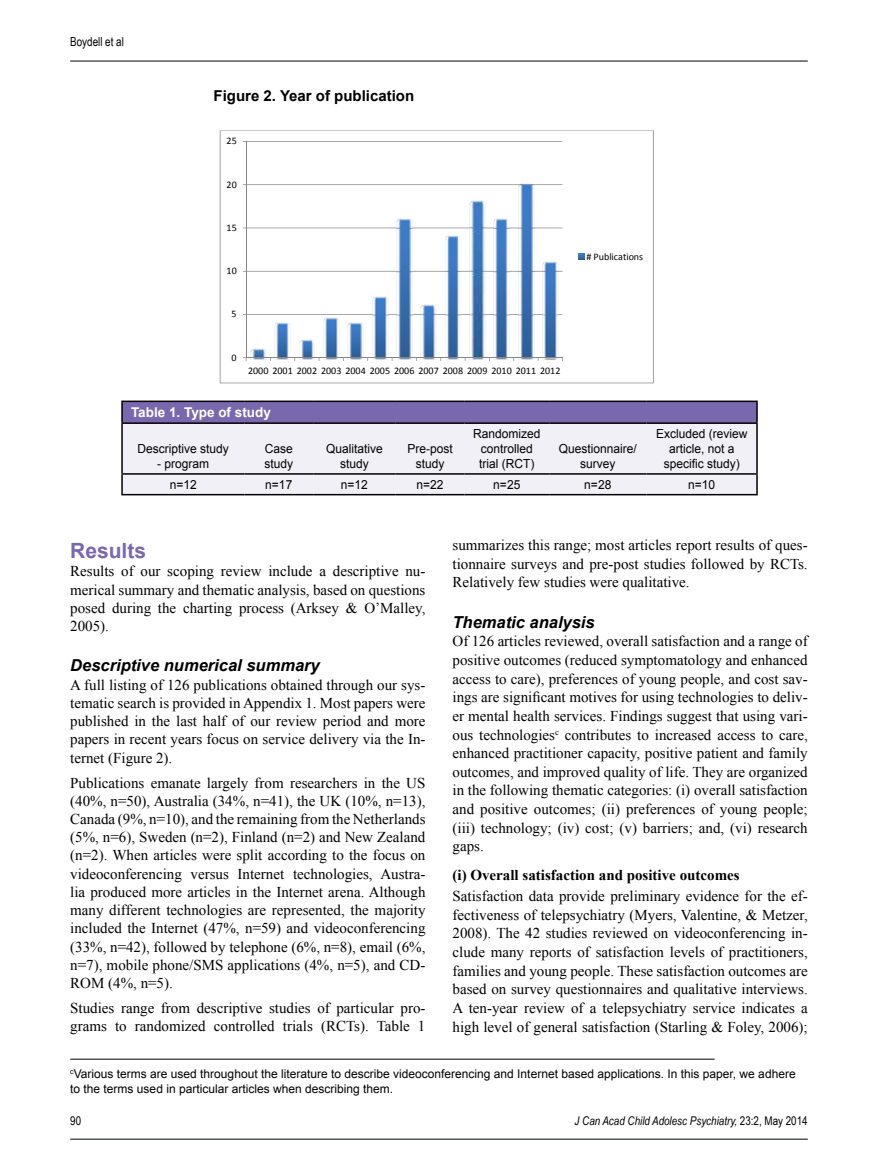
<style>
.page{position:relative;width:878px;height:1175px;background:#fff}
.page>*{position:absolute;margin:0;border:0;box-sizing:border-box;transform-origin:0 0}
.t1{font:700 21px "Arial";color:#7a68ae}
.t2{font:italic 700 16.5px "Arial";color:#000}
.t3{font:15px/18.6px "Times New Roman";color:#000;text-align:justify}
.t4{font:700 15px "Times New Roman";color:#000}
.t5{font:700 15px "Arial";color:#000}
.t6{font:700 13.5px "Arial";color:#fff}
.t7{font:12.45px/15px "Arial";color:#000;text-align:center;scale:.96 1}
.t8{font:12.45px "Arial Narrow";color:#000;scale:.96 1}
.t9{font:12px/15px "Arial";color:#000}
.t10{font:italic 12px "Arial Narrow";color:#000}
.t11{font:12px "Arial Narrow";color:#000}
.t12{font:10.05px "Calibri";color:#000}
.s1{font-style:normal}
</style>
<div class="page">
<hr style="left:70px;top:61px;width:737px;height:1px;background:#000">
<hr style="left:70px;top:1138px;width:737px;height:1px;background:#000">
<svg style="left:220px;top:130px;width:433px;height:253px"></svg>
<div style="left:122px;top:401px;width:635px;height:22px;background:#7a68ae"></div>
<div style="left:123px;top:424px;width:633px;height:70px;background:#f2f0f7"></div>
<hr style="left:121px;top:400px;width:123px;height:2px;background:#000">
<hr style="left:121px;top:402px;width:2px;height:20px;background:#000">
<hr style="left:244px;top:400px;width:69px;height:2px;background:#000">
<hr style="left:313px;top:400px;width:83px;height:2px;background:#000">
<hr style="left:396px;top:400px;width:68px;height:2px;background:#000">
<hr style="left:464px;top:400px;width:85px;height:2px;background:#000">
<hr style="left:549px;top:400px;width:97px;height:2px;background:#000">
<hr style="left:646px;top:400px;width:111px;height:2px;background:#000">
<svg style="left:756px;top:402px;width:1px;height:20px"></svg>
<hr style="left:121px;top:424px;width:2px;height:49px;background:#000">
<hr style="left:756px;top:424px;width:1px;height:49px;background:#000">
<hr style="left:121px;top:474px;width:2px;height:20px;background:#000">
<svg style="left:756px;top:474px;width:1px;height:20px"></svg>
<hr style="left:121px;top:494px;width:123px;height:1px;background:#000">
<hr style="left:244px;top:494px;width:69px;height:1px;background:#000">
<hr style="left:313px;top:494px;width:83px;height:1px;background:#000">
<hr style="left:396px;top:494px;width:68px;height:1px;background:#000">
<hr style="left:464px;top:494px;width:85px;height:1px;background:#000">
<hr style="left:549px;top:494px;width:97px;height:1px;background:#000">
<hr style="left:646px;top:494px;width:111px;height:1px;background:#000">
<hr style="left:121px;top:422px;width:123px;height:2px;background:#000">
<hr style="left:244px;top:422px;width:69px;height:2px;background:#000">
<hr style="left:313px;top:422px;width:83px;height:2px;background:#000">
<hr style="left:396px;top:422px;width:68px;height:2px;background:#000">
<hr style="left:464px;top:422px;width:85px;height:2px;background:#000">
<hr style="left:549px;top:422px;width:97px;height:2px;background:#000">
<hr style="left:646px;top:422px;width:111px;height:2px;background:#000">
<hr style="left:121px;top:473px;width:123px;height:1px;background:#000">
<hr style="left:244px;top:473px;width:69px;height:1px;background:#000">
<hr style="left:313px;top:473px;width:83px;height:1px;background:#000">
<hr style="left:396px;top:473px;width:68px;height:1px;background:#000">
<hr style="left:464px;top:473px;width:85px;height:1px;background:#000">
<hr style="left:549px;top:473px;width:97px;height:1px;background:#000">
<hr style="left:646px;top:473px;width:111px;height:1px;background:#000">
<hr style="left:70px;top:1058px;width:644px;height:1px;background:#000">
<p class="t8" style="left:70px;top:32px;width:57px">Boydell et al</p>
<p class="t5" style="left:213px;top:86px;width:202px">Figure 2. Year of publication</p>
<p class="t12" style="left:226px;top:135px;width:12px">25</p>
<p class="t12" style="left:226px;top:178px;width:12px">20</p>
<p class="t12" style="left:226px;top:221px;width:12px">15</p>
<p class="t12" style="left:226px;top:264px;width:12px">10</p>
<p class="t12" style="left:586px;top:250px;width:58px"># Publications</p>
<p class="t12" style="left:232px;top:308px;width:7px">5</p>
<p class="t12" style="left:232px;top:351px;width:7px">0</p>
<p class="t12" style="left:248px;top:364px;width:314px">2000 2001 2002 2003 2004 2005 2006 2007 2008 2009 2010 2011 2012</p>
<p class="t6" style="left:131px;top:403px;width:141px">Table 1. Type of study</p>
<p class="t7" style="left:137px;top:441px;width:97px">Descriptive study</p>
<p class="t7" style="left:157px;top:456px;width:56px">- program</p>
<p class="t7" style="left:264px;top:441px;width:31px;text-align:left">Case study</p>
<p class="t7" style="left:326px;top:441px;width:61px">Qualitative study</p>
<p class="t7" style="left:407px;top:441px;width:49px">Pre-post study</p>
<p class="t7" style="left:473px;top:426px;width:72px">Randomized controlled trial (RCT)</p>
<p class="t7" style="left:558px;top:441px;width:83px">Questionnaire/ survey</p>
<p class="t7" style="left:656px;top:426px;width:97px">Excluded (review article, not a specific study)</p>
<p class="t7" style="left:170px;top:477px;width:30px">n=12</p>
<p class="t7" style="left:265px;top:477px;width:30px">n=17</p>
<p class="t7" style="left:341px;top:477px;width:30px">n=12</p>
<p class="t7" style="left:416px;top:477px;width:30px">n=22</p>
<p class="t7" style="left:493px;top:477px;width:30px">n=25</p>
<p class="t7" style="left:584px;top:477px;width:30px">n=28</p>
<p class="t7" style="left:688px;top:477px;width:30px">n=10</p>
<h1 class="t1" style="left:70px;top:537px;width:77px">Results</h1>
<p class="t3" style="left:70px;top:562px;width:357px">Results of our scoping review include a descriptive nu&shy;merical summary and thematic analysis, based on questions posed during the charting process (Arksey &amp; O’Malley, 2005).</p>
<p class="t2" style="left:70px;top:654px;width:251px">Descriptive numerical summary</p>
<p class="t3" style="left:70px;top:675px;width:357px">A full listing of 126 publications obtained through our sys&shy;tematic search is provided in Appendix 1. Most papers were published in the last half of our review period and more papers in recent years focus on service delivery via the In&shy;ternet (Figure 2).</p>
<p class="t3" style="left:70px;top:773px;width:357px">Publications emanate largely from researchers in the US (40%, n=50), Australia (34%, n=41), the UK (10%, n=13), Canada (9%, n=10), and the remaining from the Netherlands (5%, n=6), Sweden (n=2), Finland (n=2) and New Zealand (n=2). When articles were split according to the focus on videoconferencing versus Internet technologies, Austra&shy;lia produced more articles in the Internet arena. Although many different technologies are represented, the majority included the Internet (47%, n=59) and videoconferencing (33%, n=42), followed by telephone (6%, n=8), email (6%, n=7), mobile phone/SMS applications (4%, n=5), and CD-ROM (4%, n=5).</p>
<p class="t3" style="left:70px;top:998px;width:357px">Studies range from descriptive studies of particular pro&shy;grams to randomized controlled trials (RCTs). Table 1</p>
<p class="t3" style="left:452px;top:535px;width:357px">summarizes this range; most articles report results of ques&shy;tionnaire surveys and pre-post studies followed by RCTs.<br>Relatively few studies were qualitative.</p>
<p class="t2" style="left:452px;top:611px;width:144px">Thematic analysis</p>
<p class="t3" style="left:452px;top:632px;width:357px">Of 126 articles reviewed, overall satisfaction and a range of positive outcomes (reduced symptomatology and enhanced access to care), preferences of young people, and cost sav&shy;ings are significant motives for using technologies to deliv&shy;er mental health services. Findings suggest that using vari&shy;ous technologies<sup>c</sup> contributes to increased access to care, enhanced practitioner capacity, positive patient and family outcomes, and improved quality of life. They are organized in the following thematic categories: (i) overall satisfaction and positive outcomes; (ii) preferences of young people; (iii) technology; (iv) cost; (v) barriers; and, (vi) research gaps.</p>
<p class="t4" style="left:452px;top:864px;width:289px">(i) Overall satisfaction and positive outcomes</p>
<p class="t3" style="left:452px;top:886px;width:357px">Satisfaction data provide preliminary evidence for the ef&shy;fectiveness of telepsychiatry (Myers, Valentine, &amp; Metzer, 2008). The 42 studies reviewed on videoconferencing in&shy;clude many reports of satisfaction levels of practitioners, families and young people. These satisfaction outcomes are based on survey questionnaires and qualitative interviews.<br>A ten-year review of a telepsychiatry service indicates a high level of general satisfaction (Starling &amp; Foley, 2006);</p>
<p class="t9" style="left:70px;top:1066px;width:727px"><sup>c</sup>Various terms are used throughout the literature to describe videoconferencing and Internet based applications. In this paper, we adhere to the terms used in particular articles when describing them.</p>
<p class="t11" style="left:70px;top:1112px;width:12px">90</p>
<p class="t10" style="left:574px;top:1112px;width:234px">J Can Acad Child Adolesc Psychiatry, <span class="s1">23:2, May 2014</span></p>
</div>
